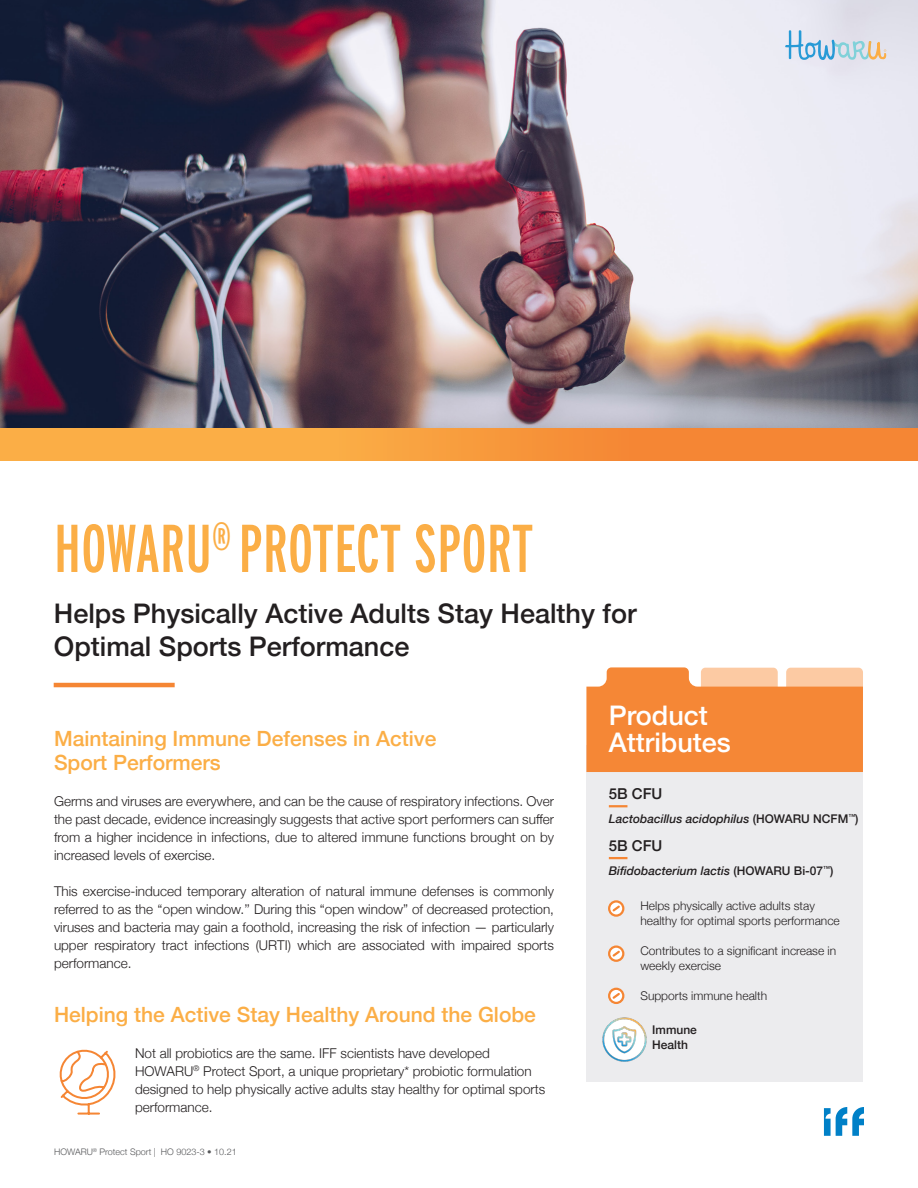
<style>
.page{position:relative;width:918px;height:1188px;background:#fff}
.page>*{position:absolute;margin:0;border:0;box-sizing:border-box;transform-origin:0 0}
.Main_headline{font:extra-condensed 67.5px "Interstate";letter-spacing:-.005em;color:#fbae46}
.Main_headline-2{font:500 27px/33px "Helvetica Neue";color:#231f20}
.Body_text_9_12{font:500 27px/27px "Helvetica Neue";color:#fff}
.Body_text_9_12-2{font:500 21px/24px "Helvetica Neue";color:#fbae46}
.Body_text_9_12-3{font:500 15px "Helvetica Neue";color:#231f20}
.Body_text_9_12-4{font:300 13.5px/18px "Helvetica Neue";color:#231f20;text-align:justify}
.Body_text_9_12-5{font:300 12px/15px "Helvetica Neue";color:#231f20}
.t1{font:italic 500 12px "Helvetica Neue";color:#231f20}
.Body_text_9_12-6{font:500 12px/15px "Helvetica Neue";color:#231f20}
.t2{font:300 9px "Helvetica Neue";color:#57585a}
.s1{font-style:normal}
</style>
<div class="page">
<img style="left:0;top:0;width:918px;height:429px">
<svg style="left:824px;top:1107px;width:40px;height:29px"></svg>
<div style="left:587px;top:745px;width:276px;height:337px;background:#ececee"></div>
<svg style="left:586px;top:667px;width:277px;height:105px;background:#f69147"></svg>
<img style="left:603px;top:1017px;width:43px;height:44px">
<svg style="left:609px;top:805px;width:18px;height:2px"></svg>
<div style="left:608px;top:945px;width:16px;height:17px;border:2px solid #f58634;border-radius:50%"></div>
<svg style="left:611px;top:949px;width:11px;height:10px"></svg>
<div style="left:608px;top:988px;width:16px;height:16px;border:2px solid #f58634;border-radius:50%"></div>
<svg style="left:611px;top:991px;width:11px;height:10px"></svg>
<div style="left:608px;top:900px;width:16px;height:17px;border:2px solid #f58634;border-radius:50%"></div>
<svg style="left:611px;top:904px;width:11px;height:10px"></svg>
<hr style="left:54px;top:683px;width:121px;height:4px;background:#f58634">
<div style="left:0;top:429px;width:918px;height:31px;background:linear-gradient(to right,#fcb84a,#f47e30)"></div>
<svg style="left:59px;top:1049px;width:57px;height:66px"></svg>
<svg style="left:784px;top:30px;width:102px;height:31px;background:#c3d6e2"></svg>
<svg style="left:609px;top:857px;width:18px;height:2px"></svg>
<p class="Main_headline" style="left:54px;top:511px;width:481px">HOWARU<sup>®</sup> PROTECT SPORT</p>
<p class="Main_headline-2" style="left:54px;top:595px;width:584px">Helps Physically Active Adults Stay Healthy for<br>Optimal Sports Performance</p>
<p class="Body_text_9_12-2" style="left:54px;top:725px;width:384px">Maintaining Immune Defenses in Active<br>Sport Performers</p>
<p class="Body_text_9_12-4" style="left:54px;top:791px;width:502px">Germs and viruses are everywhere, and can be the cause of respiratory infections. Over the past decade, evidence increasingly suggests that active sport performers can suffer from a higher incidence in infections, due to altered immune functions brought on by increased levels of exercise.</p>
<p class="Body_text_9_12-4" style="left:54px;top:881px;width:502px">This exercise-induced temporary alteration of natural immune defenses is commonly referred to as the ‘‘open window.’’ During this “open window” of decreased protection, viruses and bacteria may gain a foothold, increasing the risk of infection — particularly upper respiratory tract infections (URTI) which are associated with impaired sports performance.</p>
<p class="Body_text_9_12-2" style="left:54px;top:1001px;width:483px">Helping the Active Stay Healthy Around the Globe</p>
<p class="Body_text_9_12-4" style="left:135px;top:1043px;width:412px;text-align:left">Not all probiotics are the same. IFF scientists have developed HOWARU<sup>®</sup> Protect Sport, a unique proprietary* probiotic formulation designed to help physically active adults stay healthy for optimal sports performance.</p>
<p class="t2" style="left:54px;top:1144px;width:184px">HOWARU<sup>®</sup> Protect Sport | HO 9023-3 • 10.21</p>
<p class="Body_text_9_12" style="left:609px;top:700px;width:124px">Product<br>Attributes</p>
<p class="Body_text_9_12-3" style="left:609px;top:781px;width:55px">5B CFU</p>
<p class="t1" style="left:609px;top:809px;width:251px">Lactobacillus acidophilus <span class="s1">(HOWARU NCFM</span><sup>™</sup><span class="s1">)</span></p>
<p class="Body_text_9_12-3" style="left:609px;top:833px;width:55px">5B CFU</p>
<p class="t1" style="left:609px;top:861px;width:226px">Bifidobacterium lactis <span class="s1">(HOWARU Bi-07</span><sup>™</sup><span class="s1">)</span></p>
<p class="Body_text_9_12-5" style="left:640px;top:898px;width:201px">Helps physically active adults stay healthy for optimal sports performance</p>
<p class="Body_text_9_12-5" style="left:640px;top:943px;width:197px">Contributes to a significant increase in weekly exercise</p>
<p class="Body_text_9_12-5" style="left:640px;top:988px;width:128px">Supports immune health</p>
<p class="Body_text_9_12-6" style="left:652px;top:1021px;width:46px">Immune<br>Health</p>
</div>
